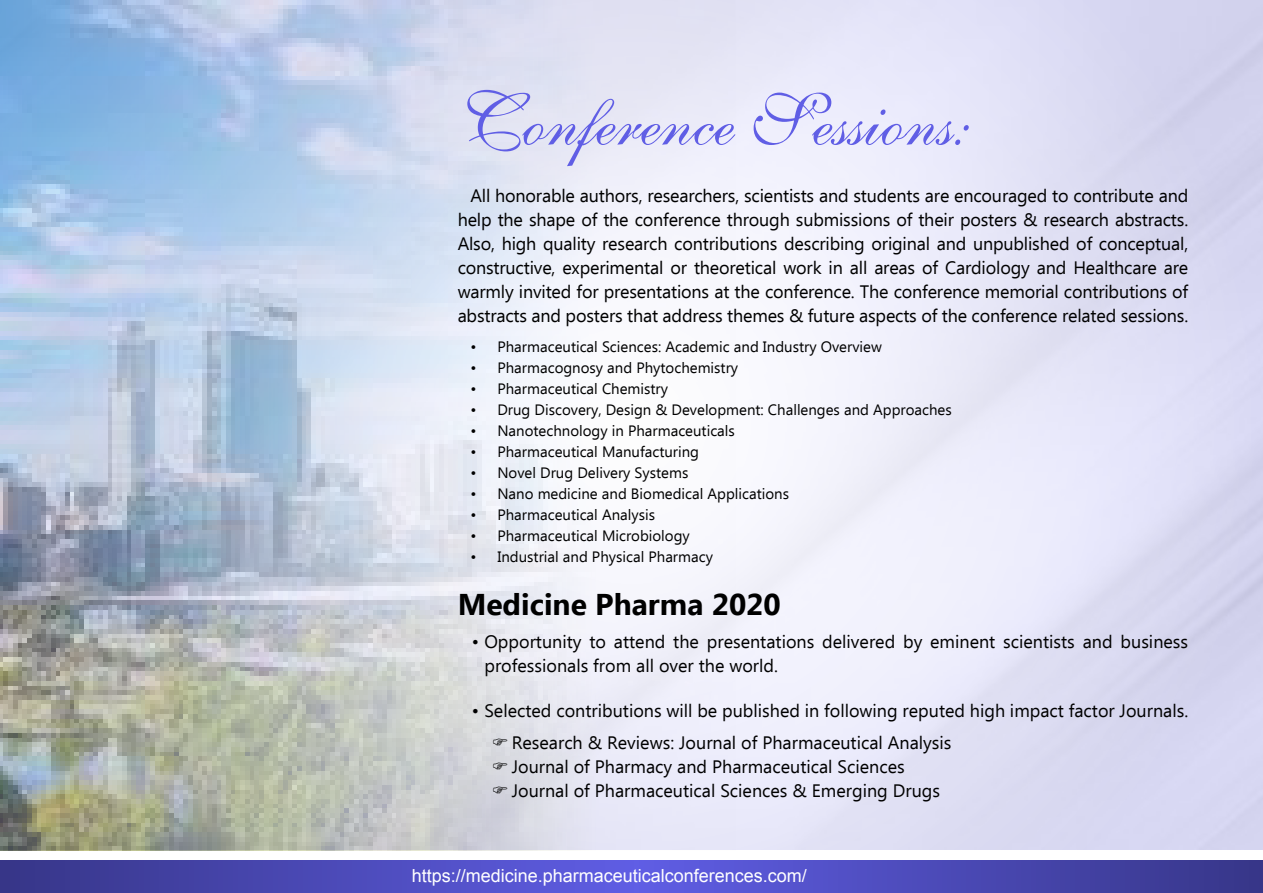
<style>
.page{position:relative;width:1263px;height:893px;background:#fff}
.page>*{position:absolute;margin:0;border:0;box-sizing:border-box;transform-origin:0 0}
.t1{font:73.2px "English 111 Presto BT";color:#605ee5}
.t2{font:700 30px "Ebrima";color:#000}
.t3{font:18px/24px "Ebrima";color:#000}
.t4{font:18px "Arial";color:#fff}
.t5{font:15px "Ebrima";color:#000}
</style>
<div class="page">
<svg style="left:0;top:860px;width:1263px;height:33px;background:#4a49b5"></svg>
<img style="left:0;top:0;width:735px;height:850px">
<svg style="left:493px;top:739px;width:14px;height:7px"></svg>
<svg style="left:493px;top:763px;width:14px;height:7px"></svg>
<svg style="left:493px;top:787px;width:14px;height:7px"></svg>
<h1 class="t1" style="left:458px;top:75px;width:514px">Conference Sessions:</h1>
<p class="t3" style="left:458px;top:184px;width:732px;text-align:justify;text-indent:13px">All honorable authors, researchers, scientists and students are encouraged to contribute and help the shape of the conference through submissions of their posters &amp; research abstracts.<br>Also, high quality research contributions describing original and unpublished of conceptual, constructive, experimental or theoretical work in all areas of Cardiology and Healthcare are warmly invited for presentations at the conference. The conference memorial contributions of abstracts and posters that address themes &amp; future aspects of the conference related sessions.</p>
<p class="t5" style="left:470px;top:336px;width:413px">• Pharmaceutical Sciences: Academic and Industry Overview</p>
<p class="t5" style="left:470px;top:357px;width:269px">• Pharmacognosy and Phytochemistry</p>
<p class="t5" style="left:470px;top:378px;width:199px">• Pharmaceutical Chemistry</p>
<p class="t5" style="left:470px;top:399px;width:483px">• Drug Discovery, Design &amp; Development: Challenges and Approaches</p>
<p class="t5" style="left:470px;top:420px;width:266px">• Nanotechnology in Pharmaceuticals</p>
<p class="t5" style="left:470px;top:441px;width:230px">• Pharmaceutical Manufacturing</p>
<p class="t5" style="left:470px;top:462px;width:219px">• Novel Drug Delivery Systems</p>
<p class="t5" style="left:470px;top:483px;width:320px">• Nano medicine and Biomedical Applications</p>
<p class="t5" style="left:470px;top:504px;width:186px">• Pharmaceutical Analysis</p>
<p class="t5" style="left:470px;top:525px;width:221px">• Pharmaceutical Microbiology</p>
<p class="t5" style="left:470px;top:546px;width:244px">• Industrial and Physical Pharmacy</p>
<h2 class="t2" style="left:458px;top:582px;width:325px">Medicine Pharma 2020</h2>
<p class="t3" style="left:484px;top:631px;width:705px;text-indent:-13px">• Opportunity to attend the presentations delivered by eminent scientists and business professionals from all over the world.</p>
<p class="t3" style="left:512px;top:695px;width:678px;line-height:32.4px;text-indent:-40px">• Selected contributions will be published in following reputed high impact factor Journals.<br>Research &amp; Reviews: Journal of Pharmaceutical Analysis</p>
<p class="t3" style="left:512px;top:756px;width:430px">Journal of Pharmacy and Pharmaceutical Sciences<br>Journal of Pharmaceutical Sciences &amp; Emerging Drugs</p>
<p class="t4" style="left:412px;top:864px;width:397px">https://medicine.pharmaceuticalconferences.com/</p>
</div>
